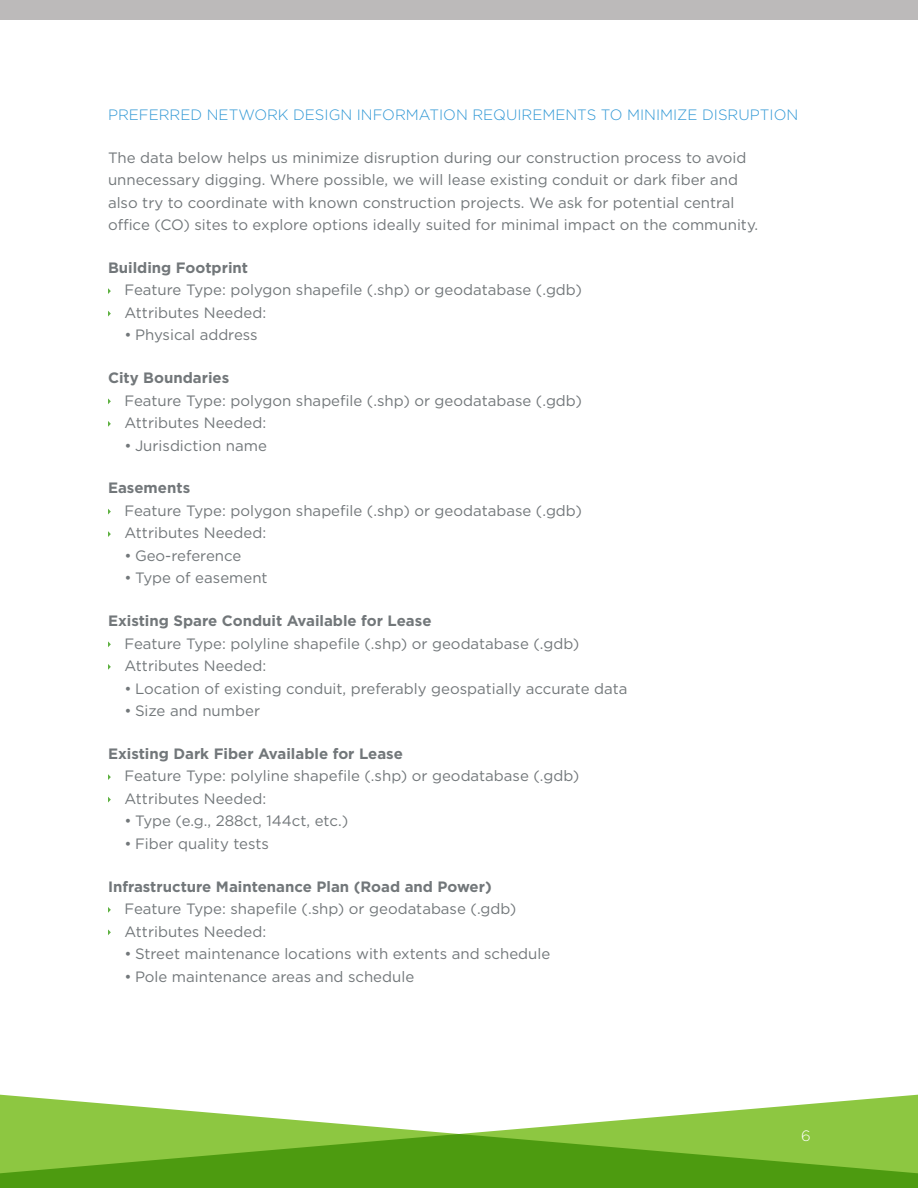
<style>
.page{position:relative;width:918px;height:1188px;background:#fff}
.page>*{position:absolute;margin:0;border:0;box-sizing:border-box;transform-origin:0 0}
.t1{font:15px/22.5px "Gotham";color:#72777a}
.t2{font:700 15px "Gotham";color:#72777a}
.t3{font:300 15px "Gotham";color:#3098d5}
.t4{font:300 15px "Gotham";color:#fff}
</style>
<div class="page">
<svg style="left:0;top:1094px;width:918px;height:94px"></svg>
<div style="left:0;top:0;width:918px;height:19px;background:#bcbaba"></div>
<svg style="left:108px;top:288px;width:3px;height:6px"></svg>
<svg style="left:108px;top:311px;width:3px;height:6px"></svg>
<svg style="left:108px;top:398px;width:3px;height:6px"></svg>
<svg style="left:108px;top:421px;width:3px;height:6px"></svg>
<svg style="left:108px;top:509px;width:3px;height:6px"></svg>
<svg style="left:108px;top:531px;width:3px;height:6px"></svg>
<svg style="left:108px;top:641px;width:3px;height:6px"></svg>
<svg style="left:108px;top:664px;width:3px;height:6px"></svg>
<svg style="left:108px;top:774px;width:3px;height:6px"></svg>
<svg style="left:108px;top:797px;width:3px;height:6px"></svg>
<svg style="left:108px;top:907px;width:3px;height:6px"></svg>
<svg style="left:108px;top:929px;width:3px;height:6px"></svg>
<p class="t3" style="left:108px;top:105px;width:692px">PREFERRED NETWORK DESIGN INFORMATION REQUIREMENTS TO MINIMIZE DISRUPTION</p>
<p class="t1" style="left:108px;top:146px;width:652px">The data below helps us minimize disruption during our construction process to avoid unnecessary digging. Where possible, we will lease existing conduit or dark fiber and also try to coordinate with known construction projects. We ask for potential central office (CO) sites to explore options ideally suited for minimal impact on the community.</p>
<p class="t2" style="left:108px;top:258px;width:142px">Building Footprint</p>
<p class="t1" style="left:124px;top:279px;width:459px">Feature Type: polygon shapefile (.shp) or geodatabase (.gdb)</p>
<p class="t1" style="left:124px;top:301px;width:143px">Attributes Needed:</p>
<p class="t1" style="left:124px;top:324px;width:135px">• Physical address</p>
<p class="t2" style="left:108px;top:368px;width:123px">City Boundaries</p>
<p class="t1" style="left:124px;top:389px;width:459px">Feature Type: polygon shapefile (.shp) or geodatabase (.gdb)</p>
<p class="t1" style="left:124px;top:411px;width:143px">Attributes Needed:</p>
<p class="t1" style="left:124px;top:434px;width:144px">• Jurisdiction name</p>
<p class="t2" style="left:108px;top:478px;width:84px">Easements</p>
<p class="t1" style="left:124px;top:499px;width:459px">Feature Type: polygon shapefile (.shp) or geodatabase (.gdb)</p>
<p class="t1" style="left:124px;top:522px;width:143px">Attributes Needed:</p>
<p class="t1" style="left:124px;top:544px;width:118px">• Geo-reference</p>
<p class="t1" style="left:124px;top:567px;width:145px">• Type of easement</p>
<p class="t2" style="left:108px;top:611px;width:325px">Existing Spare Conduit Available for Lease</p>
<p class="t1" style="left:124px;top:632px;width:456px">Feature Type: polyline shapefile (.shp) or geodatabase (.gdb)</p>
<p class="t1" style="left:124px;top:654px;width:143px">Attributes Needed:</p>
<p class="t1" style="left:124px;top:677px;width:504px">• Location of existing conduit, preferably geospatially accurate data</p>
<p class="t1" style="left:124px;top:699px;width:137px">• Size and number</p>
<p class="t2" style="left:108px;top:744px;width:297px">Existing Dark Fiber Available for Lease</p>
<p class="t1" style="left:124px;top:765px;width:456px">Feature Type: polyline shapefile (.shp) or geodatabase (.gdb)</p>
<p class="t1" style="left:124px;top:787px;width:143px">Attributes Needed:</p>
<p class="t1" style="left:124px;top:810px;width:225px">• Type (e.g., 288ct, 144ct, etc.)</p>
<p class="t1" style="left:124px;top:832px;width:146px">• Fiber quality tests</p>
<p class="t2" style="left:108px;top:876px;width:385px">Infrastructure Maintenance Plan (Road and Power)</p>
<p class="t1" style="left:124px;top:897px;width:393px">Feature Type: shapefile (.shp) or geodatabase (.gdb)</p>
<p class="t1" style="left:124px;top:920px;width:143px">Attributes Needed:</p>
<p class="t1" style="left:124px;top:942px;width:427px">• Street maintenance locations with extents and schedule</p>
<p class="t1" style="left:124px;top:965px;width:291px">• Pole maintenance areas and schedule</p>
<p class="t4" style="left:801px;top:1127px;width:11px">6</p>
</div>
